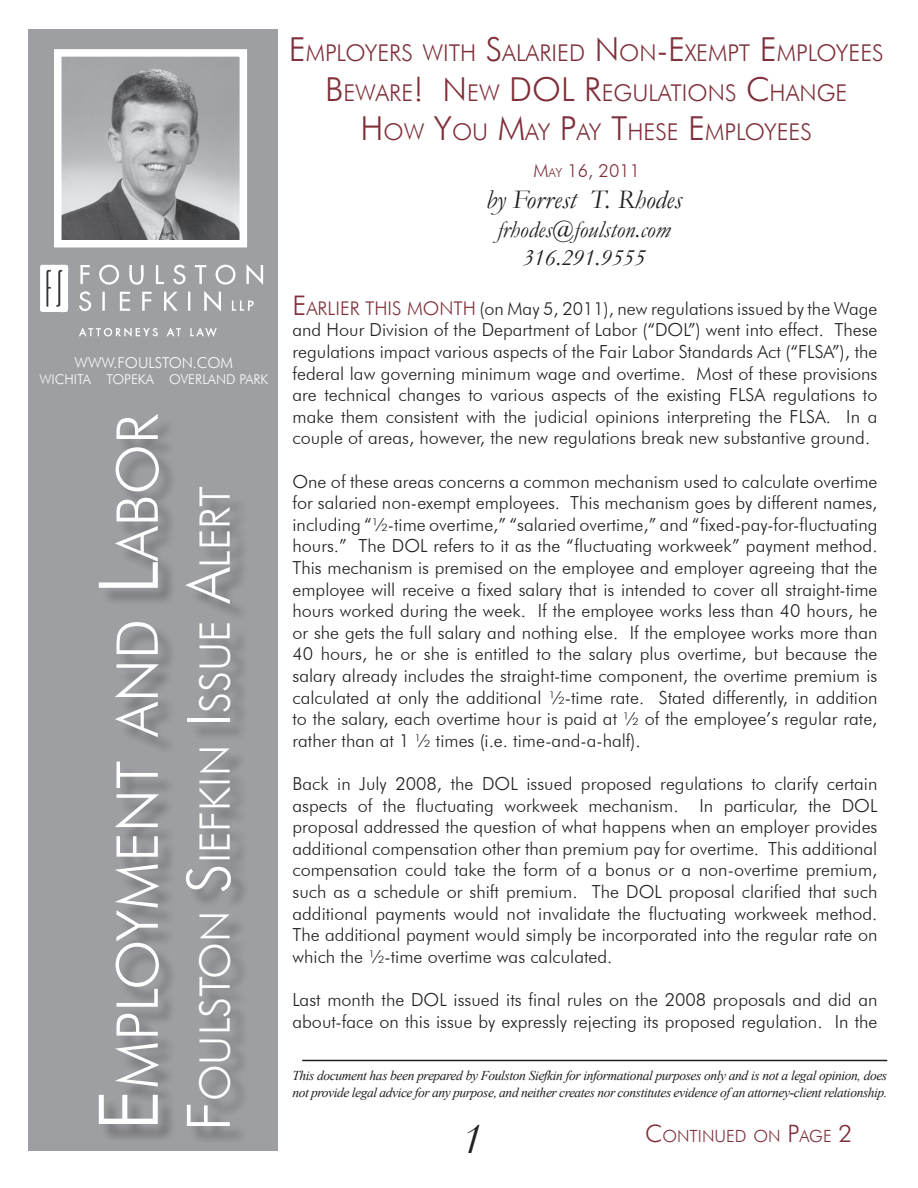
<style>
.page{position:relative;width:918px;height:1188px;background:#fff}
.page>*{position:absolute;margin:0;border:0;box-sizing:border-box;transform-origin:0 0}
.t1{font:300 57.75px "Futura BT";color:#fff}
.t2{font:italic 45px "Garamond";color:#231f20}
.t3{font:300 42px "Futura BT";color:#fff}
.t4{font:italic 27px "Garamond";color:#231f20}
.t5{font:italic 24px "Garamond";color:#231f20}
.t6{font:300 23.1px/39.6px "Futura BT";color:#7f303a}
.t7{font:300 18px/21.6px "Futura BT";color:#231f20;text-align:justify}
.t8{font:300 18px "Futura BT";color:#7f303a}
.t9{font:300 16.8px "Futura BT";color:#7f303a}
.t10{font:300 15px "Futura BT";color:#fff}
.t11{font:italic 13.5px/16.2px "Times New Roman";letter-spacing:-.03em;color:#231f20}
.t12{font:300 13.5px "Futura BT";color:#fff}
.s1{font-size:82.5px}
.s2{font-size:60px}
.s3{font-size:33px}
.s4{font-size:12.6px}
.s5{font-size:27px;color:#7f303a}
.s6{font-size:18.9px;color:#7f303a}
.s7{font-size:24px}
</style>
<div class="page">
<div style="left:28px;top:30px;width:250px;height:1121px;background:#9d9fa2"></div>
<img style="left:40px;top:264px;width:223px;height:49px">
<div style="left:101px;top:416px;width:148px;height:727px;background:#231f20;opacity:.39"></div>
<hr style="left:302px;top:1060px;width:585px;height:1px;background:#231f20">
<img style="left:63px;top:68px;width:175px;height:171px">
<div style="left:54px;top:49px;width:193px;height:199px;border:8px solid #fff"></div>
<p class="t10" style="left:75px;top:353px;width:160px">WWW.FOULSTON.COM</p>
<p class="t12" style="left:39px;top:371px;width:230px">WICHITA TOPEKA OVERLAND PARK</p>
<p class="t1" style="left:102px;top:1131px;width:719px;rotate:-90deg"><span class="s1">E</span>MPLOYMENT AN D <span class="s1">L</span>ABOR</p>
<p class="t3" style="left:189px;top:1131px;width:646px;rotate:-90deg"><span class="s2">F</span>OULSTON <span class="s2">S</span>IEFKIN <span class="s2">I</span>SSUE <span class="s2">A</span>LERT</p>
<p class="t6" style="left:325px;top:33px;width:560px;text-indent:-36px"><span class="s3">E</span>MPLOYE RS WITH <span class="s3">S</span>ALARIE D <span class="s3">N</span>ON <span class="s3">-E</span>XEMPT <span class="s3">E</span>MPLOYEES<br><span class="s3">B</span>EWARE <span class="s3">! N</span>EW <span class="s3">DOL</span></p>
<p class="t6" style="left:361px;top:72px;width:485px;text-indent:224px"><span class="s3">R</span>EGULATIONS <span class="s3">C</span>HANGE<br><span class="s3">H</span> OW <span class="s3">Y</span>OU <span class="s3">M</span>AY <span class="s3">P</span>AY <span class="s3">T</span>HESE <span class="s3">E</span>MPLOYEES</p>
<p class="t8" style="left:534px;top:160px;width:108px">M<span class="s4">AY</span> 16, 2011</p>
<p class="t4" style="left:486px;top:181px;width:198px">by Forrest T. Rhodes</p>
<p class="t5" style="left:497px;top:213px;width:175px">frhodes@foulston.com</p>
<p class="t5" style="left:522px;top:242px;width:125px">316.291.9555</p>
<p class="t7" style="left:292px;top:297px;width:587px"><span class="s5">E</span><span class="s6">ARLIE R THIS MONTH</span> (on May 5, 2011), new regulations issued by the Wage and Hour Division of the Department of Labor (“DOL”) went into effect. These regulations impact various aspects of the Fair Labor Standards Act (“FLSA”), the federal law governing minimum wage and overtime. Most of these provisions are technical changes to various aspects of the existing FLSA regulations to make them consistent with the judicial opinions interpreting the FLSA. In a couple of areas, however, the new regulations break new substantive ground.</p>
<p class="t7" style="left:292px;top:470px;width:587px">One of these areas concerns a common mechanism used to calculate overtime for salaried non-exempt employees. This mechanism goes by different names, including “½-time overtime,” “salaried overtime,” and “fixed-pay-for-fluctuating hours.” The DOL refers to it as the “fluctuating workweek” payment method.<br>This mechanism is premised on the employee and employer agreeing that the employee will receive a fixed salary that is intended to cover all straight-time hours worked during the week. If the employee works less than 40 hours, he or she gets the full salary and nothing else. If the employee works more than 40 hours, he or she is entitled to the salary plus overtime, but because the salary already includes the straight-time component, the overtime premium is calculated at only the additional ½-time rate. Stated differently, in addition to the salary, each overtime hour is paid at ½ of the employee’s regular rate, rather than at 1 ½ times (i.e. time-and-a-half).</p>
<p class="t7" style="left:292px;top:773px;width:587px">Back in July 2008, the DOL issued proposed regulations to clarify certain aspects of the fluctuating workweek mechanism. In particular, the DOL proposal addressed the question of what happens when an employer provides additional compensation other than premium pay for overtime. This additional compensation could take the form of a bonus or a non-overtime premium, such as a schedule or shift premium. The DOL proposal clarified that such additional payments would not invalidate the fluctuating workweek method.<br>The additional payment would simply be incorporated into the regular rate on which the ½-time overtime was calculated.</p>
<p class="t7" style="left:292px;top:989px;width:587px">Last month the DOL issued its final rules on the 2008 proposals and did an about-face on this issue by expressly rejecting its proposed regulation. In the</p>
<p class="t11" style="left:292px;top:1067px;width:596px">This document has been prepared by Foulston Siefkin for informational purposes only and is not a legal opinion, does not provide legal advice for any purpose, and neither creates nor constitutes evidence of an attorney-client relationship.</p>
<p class="t2" style="left:461px;top:1109px;width:23px">1</p>
<p class="t9" style="left:645px;top:1125px;width:209px"><span class="s7">C</span>ONTIN UED ON <span class="s7">P</span>AGE <span class="s7">2</span></p>
</div>
